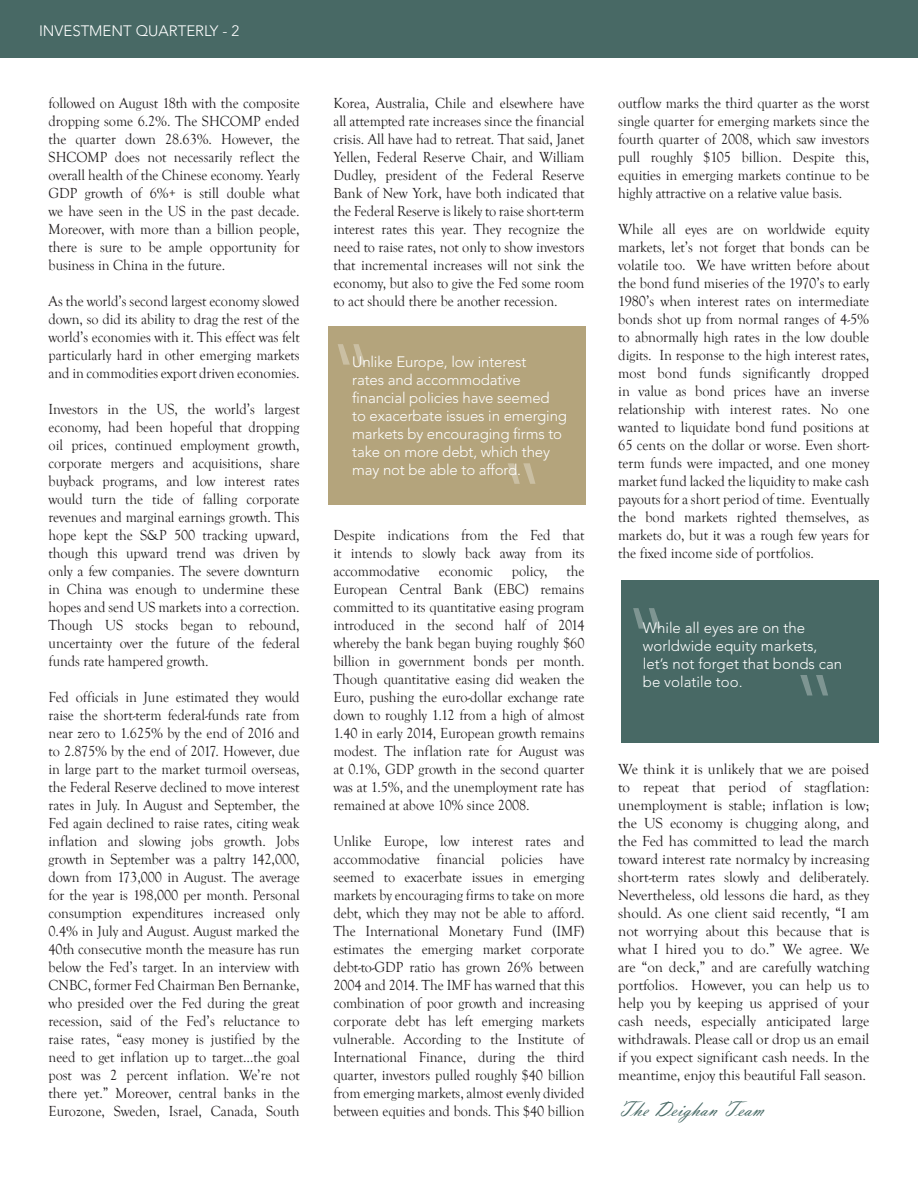
<style>
.page{position:relative;width:918px;height:1188px;background:#fff}
.page>*{position:absolute;margin:0;border:0;box-sizing:border-box;transform-origin:0 0}
.t1{font:22.5px "Vladimir Script";letter-spacing:-.005em;color:#486965}
.t2{font:15px/18px "Goudy Old Style T";letter-spacing:-.005em;color:#231f20;text-align:justify;scale:.95 1}
.t3{font:15px/18px "Goudy Old Style T";letter-spacing:-.005em;color:#231f20;text-align:justify;scale:.96 1}
.t4{font:15px/18px "Goudy Old Style T";letter-spacing:-.005em;color:#231f20;text-align:justify}
.t5{font:300 15px/18px "Avenir LT Std";letter-spacing:-.01em;color:#fff}
</style>
<div class="page">
<div style="left:0;top:0;width:918px;height:58px;background:#486965"></div>
<div style="left:328px;top:327px;width:258px;height:178px;background:#b4a47c"></div>
<svg style="left:338px;top:344px;width:27px;height:21px"></svg>
<svg style="left:508px;top:463px;width:28px;height:21px"></svg>
<div style="left:621px;top:580px;width:258px;height:163px;background:#486965"></div>
<svg style="left:633px;top:608px;width:28px;height:21px"></svg>
<svg style="left:800px;top:675px;width:28px;height:21px"></svg>
<p class="t5" style="left:39px;top:22px;width:202px">INVESTMENT QUARTERLY - 2</p>
<p class="t2" style="left:49px;top:94px;width:266px">followed on August 18th with the composite dropping some 6.2%. The SHCOMP ended the quarter down 28.63%. However, the SHCOMP does not necessarily reflect the overall health of the Chinese economy. Yearly GDP growth of 6%+ is still double what we have seen in the US in the past decade.<br>Moreover, with more than a billion people, there is sure to be ample opportunity for business in China in the future.</p>
<p class="t2" style="left:49px;top:292px;width:266px">As the world’s second largest economy slowed down, so did its ability to drag the rest of the world’s economies with it. This effect was felt particularly hard in other emerging markets and in commodities export driven economies.</p>
<p class="t2" style="left:49px;top:400px;width:266px">Investors in the US, the world’s largest economy, had been hopeful that dropping oil prices, continued employment growth, corporate mergers and acquisitions, share buyback programs, and low interest rates would turn the tide of falling corporate revenues and marginal earnings growth. This hope kept the S&amp;P 500 tracking upward, though this upward trend was driven by only a few companies. The severe downturn in China was enough to undermine these hopes and send US markets into a correction.<br>Though US stocks began to rebound, uncertainty over the future of the federal funds rate hampered growth.</p>
<p class="t2" style="left:49px;top:688px;width:266px">Fed officials in June estimated they would raise the short-term federal-funds rate from near zero to 1.625% by the end of 2016 and to 2.875% by the end of 2017. However, due in large part to the market turmoil overseas, the Federal Reserve declined to move interest rates in July. In August and September, the Fed again declined to raise rates, citing weak inflation and slowing jobs growth. Jobs growth in September was a paltry 142,000, down from 173,000 in August. The average for the year is 198,000 per month. Personal consumption expenditures increased only 0.4% in July and August. August marked the 40th consecutive month the measure has run below the Fed’s target. In an interview with CNBC, former Fed Chairman Ben Bernanke, who presided over the Fed during the great recession, said of the Fed’s reluctance to raise rates, “easy money is justified by the need to get inflation up to target…the goal post was 2 percent inflation. We’re not there yet.” Moreover, central banks in the Eurozone, Sweden, Israel, Canada, South</p>
<p class="t2" style="left:333px;top:94px;width:266px">Korea, Australia, Chile and elsewhere have all attempted rate increases since the financial crisis. All have had to retreat. That said, Janet Yellen, Federal Reserve Chair, and William Dudley, president of the Federal Reserve Bank of New York, have both indicated that the Federal Reserve is likely to raise short-term interest rates this year. They recognize the need to raise rates, not only to show investors that incremental increases will not sink the economy, but also to give the Fed some room to act should there be another recession.</p>
<p class="t5" style="left:352px;top:353px;width:216px">Unlike Europe, low interest<br>rates and accommodative financial policies have seemed to exacerbate issues in emerging markets by encouraging firms to take on more debt, which they may not be able to afford.</p>
<p class="t2" style="left:333px;top:526px;width:266px">Despite indications from the Fed that it intends to slowly back away from its accommodative</p>
<p class="t2" style="left:439px;top:562px;width:58px">economic</p>
<p class="t2" style="left:512px;top:562px;width:39px">policy,</p>
<p class="t2" style="left:333px;top:562px;width:266px;text-indent:233px">the European Central Bank (EBC) remains committed to its quantitative easing program introduced in the second half of 2014 whereby the bank began buying roughly $60 billion in government bonds per month.<br>Though quantitative easing did weaken the Euro, pushing the euro-dollar exchange rate down to roughly 1.12 from a high of almost 1.40 in early 2014, European growth remains modest. The inflation rate for August was at 0.1%, GDP growth in the second quarter was at 1.5%, and the unemployment rate has remained at above 10% since 2008.</p>
<p class="t2" style="left:333px;top:832px;width:266px">Unlike Europe, low interest rates and accommodative financial policies have seemed to exacerbate issues in emerging markets by encouraging firms to take on more debt, which they may not be able to afford.<br>The International Monetary Fund (IMF) estimates the emerging market corporate debt-to-GDP ratio has grown 26% between 2004 and 2014. The IMF has warned that this combination of poor growth and increasing corporate debt has left emerging markets vulnerable. According to the Institute of International Finance, during the third quarter, investors pulled roughly $40 billion from emerging markets, almost evenly divided between equities and bonds. This $40 billion</p>
<p class="t2" style="left:618px;top:94px;width:266px">outflow marks the third quarter as the worst single quarter for emerging markets since the fourth quarter of 2008, which saw investors pull roughly $105 billion. Despite this, equities in emerging markets continue to be highly attractive on a relative value basis.</p>
<p class="t3" style="left:618px;top:220px;width:263px">While all eyes are on worldwide equity markets, let’s not forget that bonds can be volatile too. We have written before about the bond fund miseries of the 1970’s to early 1980’s when interest rates on intermediate bonds shot up from normal ranges of 4-5% to abnormally high rates in the low double digits. In response to the high interest rates, most bond funds significantly dropped in value as bond prices have an inverse relationship with interest rates. No one wanted to liquidate bond fund positions at 65 cents on the dollar or worse. Even short&shy;term funds were impacted, and one money market fund lacked the liquidity to make cash payouts for a short period of time. Eventually the bond markets righted themselves, as markets do, but it was a rough few years for the fixed income side of portfolios.</p>
<p class="t5" style="left:643px;top:619px;width:201px">While all eyes are on the worldwide equity markets, let’s not forget that bonds can be volatile too.</p>
<p class="t4" style="left:618px;top:760px;width:253px">We think it is unlikely that we are poised to repeat that period of stagflation: unemployment is stable; inflation is low; the US economy is chugging along, and the Fed has committed to lead the march toward interest rate normalcy by increasing short-term rates slowly and deliberately.<br>Nevertheless, old lessons die hard, as they should. As one client said recently, “I am not worrying about this because that is what I hired you to do.” We agree. We are “on deck,” and are carefully watching portfolios. However, you can help us to help you by keeping us apprised of your cash needs, especially anticipated large withdrawals. Please call or drop us an email if you expect significant cash needs. In the meantime, enjoy this beautiful Fall season.</p>
<h1 class="t1" style="left:618px;top:1096px;width:147px">The Deighan Team</h1>
</div>
